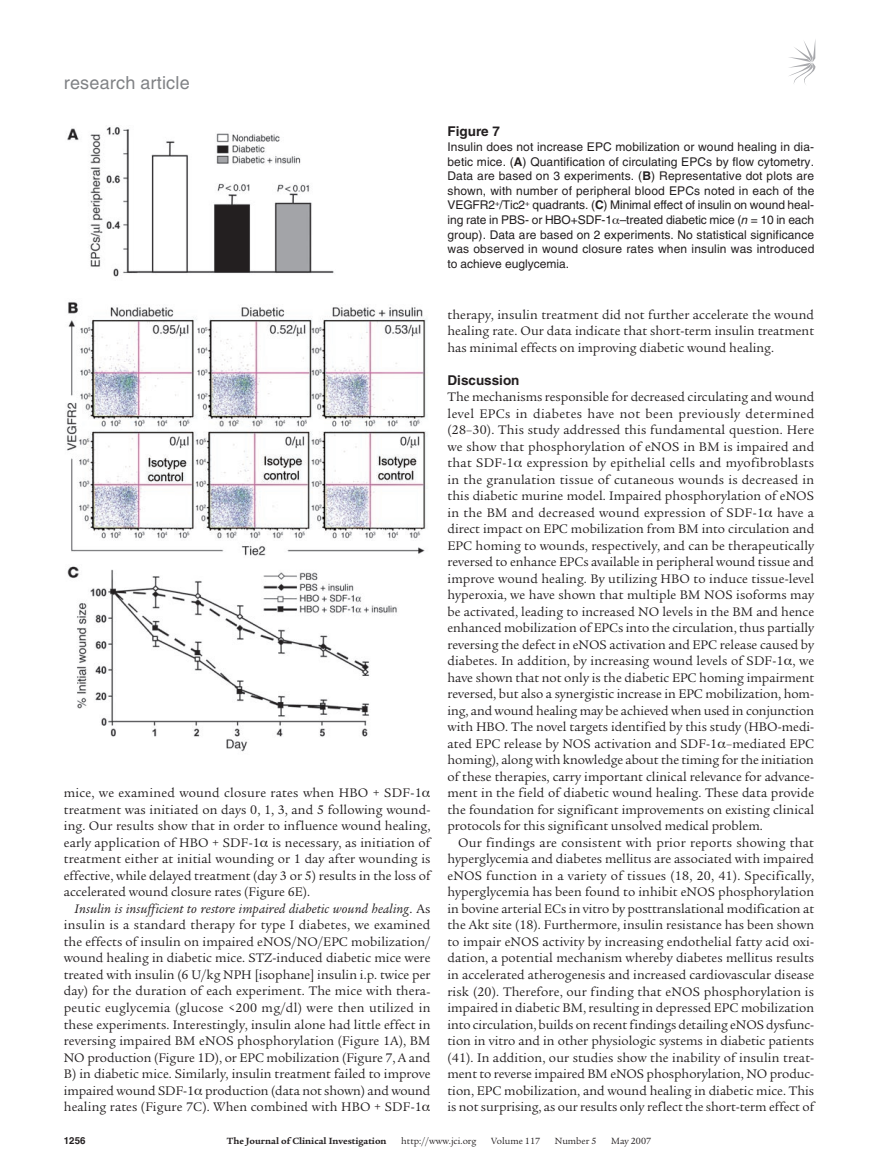
<style>
.page{position:relative;width:878px;height:1174px;background:#fff}
.page>*{position:absolute;margin:0;border:0;box-sizing:border-box;transform-origin:0 0}
.t1{font:18px "Helvetica LT Std";letter-spacing:.01em;color:#808285}
.t2{font:13.5px/16.5px "Legacy Serif Std";letter-spacing:.01em;color:#231f20;text-align:justify}
.t3{font:700 13.5px "Helvetica LT Std";color:#231f20}
.t4{font:12px/14.7px "Helvetica LT Std";letter-spacing:.015em;color:#231f20;text-align:justify}
.t5{font:9.75px "Legacy Serif Std";color:#231f20}
.t6{font:700 9.75px "Legacy Serif Std";color:#231f20}
.t7{font:700 9.75px "Helvetica LT Std";color:#231f20}
.s1{font-weight:700}
.s2{font-style:italic}
</style>
<div class="page">
<svg style="left:789px;top:41px;width:26px;height:44px"></svg>
<img style="left:66px;top:127px;width:362px;height:625px">
<h1 class="t1" style="left:64px;top:72px;width:127px">research article</h1>
<p class="t3" style="left:447px;top:123px;width:54px">Figure 7</p>
<p class="t4" style="left:447px;top:139px;width:368px">Insulin does not increase EPC mobilization or wound healing in dia&shy;betic mice. (<span class="s1">A</span>) Quantification of circulating EPCs by flow cytometry.<br>Data are based on 3 experiments. (<span class="s1">B</span>) Representative dot plots are shown, with number of peripheral blood EPCs noted in each of the VEGFR2<sup>+</sup>/Tic2<sup>+</sup> quadrants. (<span class="s1">C</span>) Minimal effect of insulin on wound heal&shy;ing rate in PBS- or HBO+SDF-1 –treated diabetic mice (<span class="s2">n</span> = 10 in each group). Data are based on 2 experiments. No statistical significance was observed in wound closure rates when insulin was introduced to achieve euglycemia.</p>
<p class="t2" style="left:64px;top:785px;width:368px;text-align:left">mice, we examined wound closure rates when HBO + SDF-1 treatment was initiated on days 0, 1, 3, and 5 following wound&shy;ing. Our results show that in order to influence wound healing, early application of HBO + SDF-1 is necessary, as initiation of treatment either at initial wounding or 1 day after wounding is effective, while delayed treatment (day 3 or 5) results in the loss of accelerated wound closure rates (Figure 6E).</p>
<p class="t2" style="left:64px;top:900px;width:368px;text-indent:11px"><span class="s2">Insulin is insufficient to restore impaired diabetic wound healing</span>. As insulin is a standard therapy for type I diabetes, we examined the effects of insulin on impaired eNOS/NO/EPC mobilization/ wound healing in diabetic mice. STZ-induced diabetic mice were treated with insulin (6 U/kg NPH [isophane] insulin i.p. twice per day) for the duration of each experiment. The mice with thera&shy;peutic euglycemia (glucose &lt;200 mg/dl) were then utilized in these experiments. Interestingly, insulin alone had little effect in reversing impaired BM eNOS phosphorylation (Figure 1A), BM NO production (Figure 1D), or EPC mobilization (Figure 7, A and B) in diabetic mice. Similarly, insulin treatment failed to improve impaired wound SDF-1 production (data not shown) and wound healing rates (Figure 7C). When combined with HBO + SDF-1</p>
<p class="t2" style="left:447px;top:306px;width:368px">therapy, insulin treatment did not further accelerate the wound healing rate. Our data indicate that short-term insulin treatment has minimal effects on improving diabetic wound healing.</p>
<p class="t3" style="left:447px;top:372px;width:74px">Discussion</p>
<p class="t2" style="left:447px;top:389px;width:368px">The mechanisms responsible for decreased circulating and wound level EPCs in diabetes have not been previously determined (28–30). This study addressed this fundamental question. Here we show that phosphorylation of eNOS in BM is impaired and that SDF-1 expression by epithelial cells and myofibroblasts in the granulation tissue of cutaneous wounds is decreased in this diabetic murine model. Impaired phosphorylation of eNOS in the BM and decreased wound expression of SDF-1 have a direct impact on EPC mobilization from BM into circulation and EPC homing to wounds, respectively, and can be therapeutically reversed to enhance EPCs available in peripheral wound tissue and improve wound healing. By utilizing HBO to induce tissue-level hyperoxia, we have shown that multiple BM NOS isoforms may be activated, leading to increased NO levels in the BM and hence enhanced mobilization of EPCs into the circulation, thus partially reversing the defect in eNOS activation and EPC release caused by diabetes. In addition, by increasing wound levels of SDF-1 , we have shown that not only is the diabetic EPC homing impairment reversed, but also a synergistic increase in EPC mobilization, hom&shy;ing, and wound healing may be achieved when used in conjunction with HBO. The novel targets identified by this study (HBO-medi&shy;ated EPC release by NOS activation and SDF-1 –mediated EPC homing), along with knowledge about the timing for the initiation of these therapies, carry important clinical relevance for advance&shy;ment in the field of diabetic wound healing. These data provide the foundation for significant improvements on existing clinical protocols for this significant unsolved medical problem.</p>
<p class="t2" style="left:447px;top:834px;width:368px;text-indent:11px">Our findings are consistent with prior reports showing that hyperglycemia and diabetes mellitus are associated with impaired eNOS function in a variety of tissues (18, 20, 41). Specifically, hyperglycemia has been found to inhibit eNOS phosphorylation in bovine arterial ECs in vitro by posttranslational modification at the Akt site (18). Furthermore, insulin resistance has been shown to impair eNOS activity by increasing endothelial fatty acid oxi&shy;dation, a potential mechanism whereby diabetes mellitus results in accelerated atherogenesis and increased cardiovascular disease risk (20). Therefore, our finding that eNOS phosphorylation is impaired in diabetic BM, resulting in depressed EPC mobilization into circulation, builds on recent findings detailing eNOS dysfunc&shy;tion in vitro and in other physiologic systems in diabetic patients (41). In addition, our studies show the inability of insulin treat&shy;ment to reverse impaired BM eNOS phosphorylation, NO produc&shy;tion, EPC mobilization, and wound healing in diabetic mice. This is not surprising, as our results only reflect the short-term effect of</p>
<p class="t7" style="left:64px;top:1134px;width:23px">1256</p>
<p class="t6" style="left:227px;top:1135px;width:161px">The Journal of Clinical Investigation</p>
<p class="t5" style="left:401px;top:1135px;width:77px">http://www.jci.org</p>
<p class="t5" style="left:491px;top:1135px;width:50px">Volume 117</p>
<p class="t5" style="left:555px;top:1135px;width:43px">Number 5</p>
<p class="t5" style="left:611px;top:1135px;width:41px">May 2007</p>
</div>
